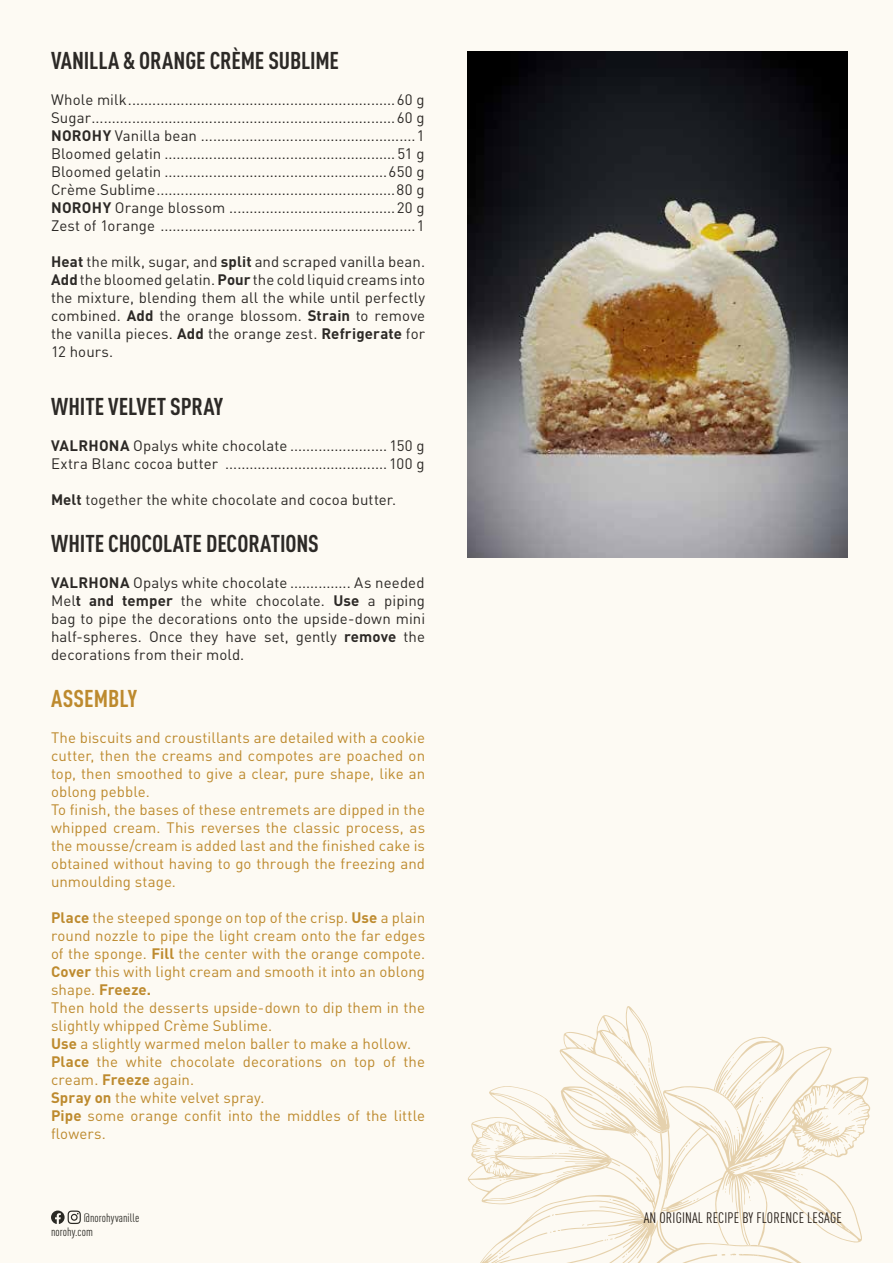
<style>
.page{position:relative;width:893px;height:1263px;background:#fdfaf3}
.page>*{position:absolute;margin:0;border:0;box-sizing:border-box;transform-origin:0 0}
.t1{font:700 condensed 24px "DINOT";letter-spacing:-.005em;color:#2c2926}
.t2{font:700 condensed 24px "DINOT";color:#bd8a2e}
.t3{font:15px/18px "DINOT";letter-spacing:.005em;color:#2c2926;text-align:justify}
.t4{font:15px/18px "DINOT";letter-spacing:.005em;color:#bd8a2e}
.t5{font:condensed 15px "DINOT";letter-spacing:.01em;color:#251d17}
.t6{font:condensed 12px/14.4px "DINOT";letter-spacing:.005em;color:#2b2a25}
.s1{font-weight:700}
</style>
<div class="page">
<svg style="left:468px;top:1006px;width:402px;height:257px"></svg>
<img style="left:468px;top:51px;width:380px;height:506px">
<svg style="left:51px;top:1210px;width:30px;height:14px"></svg>
<h1 class="t1" style="left:51px;top:46px;width:289px">VANILLA &amp; ORANGE CRÈME SUBLIME</h1>
<p class="t3" style="left:51px;top:90px;width:375px">Whole milk..................................................................60 g Sugar...........................................................................60 g <span class="s1">NOROHY</span> Vanilla bean .....................................................1<br>Bloomed gelatin ......................................................... 51 g Bloomed gelatin .......................................................650 g Crème Sublime...........................................................80 g <span class="s1">NOROHY</span> Orange blossom .........................................20 g Zest of 1orange ...............................................................1</p>
<p class="t3" style="left:51px;top:252px;width:376px"><span class="s1">Heat</span> the milk, sugar, and <span class="s1">split</span> and scraped vanilla bean.<br><span class="s1">Add</span> the bloomed gelatin. <span class="s1">Pour</span> the cold liquid creams into the mixture, blending them all the while until perfectly combined. <span class="s1">Add</span> the orange blossom. <span class="s1">Strain</span> to remove the vanilla pieces. <span class="s1">Add</span> the orange zest. <span class="s1">Refrigerate</span> for 12 hours.</p>
<h1 class="t1" style="left:51px;top:392px;width:174px">WHITE VELVET SPRAY</h1>
<p class="t3" style="left:51px;top:436px;width:375px"><span class="s1">VALRHONA</span> Opalys white chocolate ........................ 150 g<br>Extra Blanc cocoa butter ........................................ 100 g</p>
<p class="t3" style="left:51px;top:490px;width:347px"><span class="s1">Melt</span> together the white chocolate and cocoa butter.</p>
<h1 class="t1" style="left:51px;top:529px;width:269px">WHITE CHOCOLATE DECORATIONS</h1>
<p class="t3" style="left:51px;top:573px;width:376px"><span class="s1">VALRHONA</span> Opalys white chocolate ............... As needed Mel<span class="s1">t and temper</span> the white chocolate. <span class="s1">Use</span> a piping bag to pipe the decorations onto the upside-down mini half-spheres. Once they have set, gently <span class="s1">remove</span> the decorations from their mold.</p>
<h1 class="t2" style="left:51px;top:683px;width:87px">ASSEMBLY</h1>
<p class="t4" style="left:51px;top:728px;width:376px">The biscuits and croustillants are detailed with a cookie cutter, then the creams and compotes are poached on top, then smoothed to give a clear, pure shape, like an oblong pebble.<br>To finish, the bases of these entremets are dipped in the whipped cream. This reverses the classic process, as the mousse/cream is added last and the finished cake is obtained without having to go through the freezing and unmoulding stage.</p>
<p class="t4" style="left:51px;top:908px;width:376px"><span class="s1">Place</span> the steeped sponge on top of the crisp. <span class="s1">Use</span> a plain round nozzle to pipe the light cream onto the far edges of the sponge. <span class="s1">Fill</span> the center with the orange compote.<br><span class="s1">Cover</span> this with light cream and smooth it into an oblong shape. <span class="s1">Freeze.<br></span>Then hold the desserts upside-down to dip them in the slightly whipped Crème Sublime.<br><span class="s1">Use</span> a slightly warmed melon baller to make a hollow.<br><span class="s1">Place</span> the white chocolate decorations on top of the cream. <span class="s1">Freeze</span> again.<br><span class="s1">Spray on</span> the white velvet spray.<br><span class="s1">Pipe</span> some orange confit into the middles of the little flowers.</p>
<p class="t6" style="left:51px;top:1210px;width:90px;text-indent:33px">@norohyvanille norohy.com</p>
<p class="t5" style="left:644px;top:1209px;width:200px">AN ORIGINAL RECIPE BY FLORENCE LESAGE</p>
</div>
